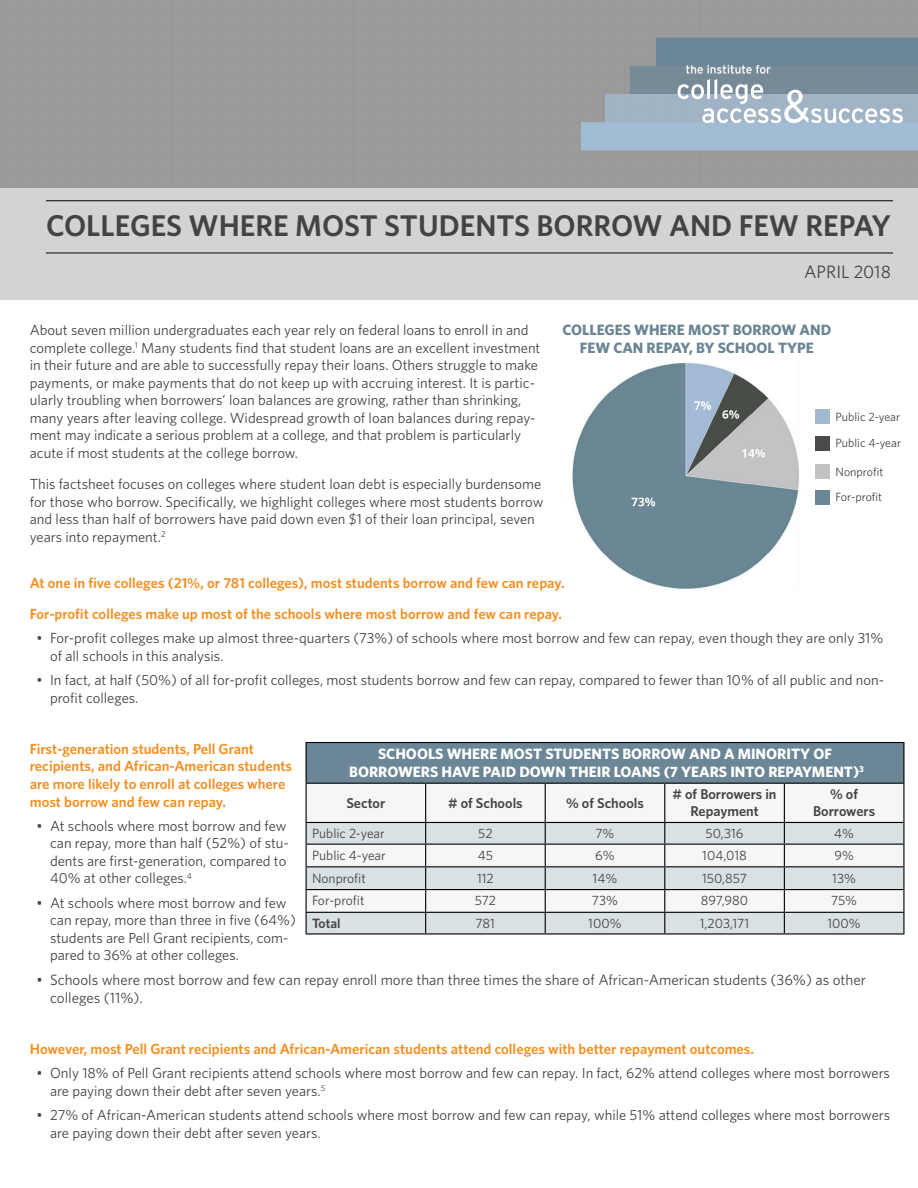
<style>
.page{position:relative;width:918px;height:1188px;background:#fff}
.page>*{position:absolute;margin:0;border:0;box-sizing:border-box;transform-origin:0 0}
.t1{font:600 30px "Whitney K";color:#434345}
.t2{font:18px "Whitney K";color:#434345}
.t3{font:15px/18px "Whitney K";color:#434345}
.t4{font:700 15px/18px "Whitney K";color:#fff;text-align:center}
.t5{font:700 15px/18px "Whitney K";color:#6a8594;text-align:center}
.t6{font:14.7px/17.5px "Whitney K";color:#434345}
.t7{font:600 14.7px/17.5px "Whitney K";color:#f58f22}
.t8{font:600 14.25px/17.1px "Whitney K";color:#434345;text-align:center}
.t9{font:13.5px "Whitney K";color:#434345}
.t10{font:600 13.5px "Whitney K";color:#434345}
.t11{font:12px/25.5px "Whitney K";color:#434345}
</style>
<div class="page">
<div style="left:0;top:186px;width:918px;height:114px;background:#d3d3d3"></div>
<img style="left:360px;top:0;width:558px;height:188px">
<div style="left:0;top:0;width:173px;height:188px;background:#9a9b9a"></div>
<div style="left:32px;top:200px;width:876px;height:53px;border:1px solid #000"></div>
<div style="left:0;top:198px;width:45px;height:61px;background:#d3d3d3"></div>
<div style="left:894px;top:194px;width:21px;height:62px;background:#d3d3d3"></div>
<div style="left:306px;top:743px;width:598px;height:40px;background:#6b8696"></div>
<div style="left:307px;top:784px;width:596px;height:38px;background:#f6f6f6"></div>
<svg style="left:307px;top:823px;width:596px;height:110px;fill:#dae1e5"></svg>
<hr style="left:306px;top:742px;width:120px;height:1px;background:#000">
<hr style="left:306px;top:743px;width:1px;height:40px;background:#000">
<hr style="left:426px;top:742px;width:119px;height:1px;background:#000">
<hr style="left:545px;top:742px;width:120px;height:1px;background:#000">
<hr style="left:665px;top:742px;width:119px;height:1px;background:#000">
<hr style="left:784px;top:742px;width:121px;height:1px;background:#000">
<hr style="left:903px;top:743px;width:1px;height:40px;background:#000">
<hr style="left:306px;top:783px;width:120px;height:1px;background:#000">
<hr style="left:426px;top:783px;width:119px;height:1px;background:#000">
<hr style="left:545px;top:783px;width:120px;height:1px;background:#000">
<hr style="left:665px;top:783px;width:119px;height:1px;background:#000">
<hr style="left:784px;top:783px;width:121px;height:1px;background:#000">
<hr style="left:306px;top:784px;width:1px;height:38px;background:#000">
<hr style="left:425px;top:784px;width:1px;height:38px;background:#000">
<hr style="left:545px;top:784px;width:1px;height:38px;background:#000">
<hr style="left:664px;top:784px;width:1px;height:38px;background:#000">
<hr style="left:784px;top:784px;width:1px;height:38px;background:#000">
<hr style="left:903px;top:784px;width:1px;height:38px;background:#000">
<hr style="left:306px;top:822px;width:120px;height:1px;background:#000">
<hr style="left:426px;top:822px;width:119px;height:1px;background:#000">
<hr style="left:545px;top:822px;width:120px;height:1px;background:#000">
<hr style="left:665px;top:822px;width:119px;height:1px;background:#000">
<hr style="left:784px;top:822px;width:121px;height:1px;background:#000">
<hr style="left:306px;top:844px;width:120px;height:1px;background:#000">
<hr style="left:426px;top:844px;width:119px;height:1px;background:#000">
<hr style="left:545px;top:844px;width:120px;height:1px;background:#000">
<hr style="left:665px;top:844px;width:119px;height:1px;background:#000">
<hr style="left:784px;top:844px;width:121px;height:1px;background:#000">
<hr style="left:306px;top:866px;width:120px;height:1px;background:#000">
<hr style="left:426px;top:866px;width:119px;height:1px;background:#000">
<hr style="left:545px;top:866px;width:120px;height:1px;background:#000">
<hr style="left:665px;top:866px;width:119px;height:1px;background:#000">
<hr style="left:784px;top:866px;width:121px;height:1px;background:#000">
<hr style="left:306px;top:889px;width:120px;height:1px;background:#000">
<hr style="left:426px;top:889px;width:119px;height:1px;background:#000">
<hr style="left:545px;top:889px;width:120px;height:1px;background:#000">
<hr style="left:665px;top:889px;width:119px;height:1px;background:#000">
<hr style="left:784px;top:889px;width:121px;height:1px;background:#000">
<hr style="left:306px;top:912px;width:120px;height:1px;background:#000">
<svg style="left:306px;top:823px;width:1px;height:110px"></svg>
<hr style="left:426px;top:912px;width:119px;height:1px;background:#000">
<svg style="left:425px;top:823px;width:1px;height:110px"></svg>
<hr style="left:545px;top:912px;width:120px;height:1px;background:#000">
<svg style="left:545px;top:823px;width:1px;height:110px"></svg>
<hr style="left:665px;top:912px;width:119px;height:1px;background:#000">
<svg style="left:664px;top:823px;width:1px;height:110px"></svg>
<hr style="left:784px;top:912px;width:121px;height:1px;background:#000">
<svg style="left:784px;top:823px;width:1px;height:110px"></svg>
<svg style="left:903px;top:823px;width:1px;height:110px"></svg>
<hr style="left:306px;top:933px;width:120px;height:2px;background:#000">
<hr style="left:426px;top:933px;width:119px;height:2px;background:#000">
<hr style="left:545px;top:933px;width:120px;height:2px;background:#000">
<hr style="left:665px;top:933px;width:119px;height:2px;background:#000">
<hr style="left:784px;top:933px;width:121px;height:2px;background:#000">
<div style="left:816px;top:410px;width:14px;height:14px;background:#a1bacf"></div>
<div style="left:816px;top:436px;width:14px;height:14px;background:#4a4a4a"></div>
<div style="left:816px;top:464px;width:14px;height:14px;background:#c2c2c2"></div>
<div style="left:816px;top:491px;width:14px;height:14px;background:#6b8696"></div>
<img style="left:572px;top:362px;width:227px;height:227px">
<h1 class="t1" style="left:46px;top:207px;width:846px">Colleges Where Most Students Borrow and Few Repay</h1>
<p class="t2" style="left:804px;top:261px;width:88px">april 2018</p>
<p class="t6" style="left:30px;top:321px;width:512px">About seven million undergraduates each year rely on federal loans to enroll in and complete college.<sup>1</sup> Many students find that student loans are an excellent investment in their future and are able to successfully repay their loans. Others struggle to make payments, or make payments that do not keep up with accruing interest. It is partic&shy;ularly troubling when borrowers’ loan balances are growing, rather than shrinking, many years after leaving college. Widespread growth of loan balances during repay&shy;ment may indicate a serious problem at a college, and that problem is particularly acute if most students at the college borrow.</p>
<p class="t6" style="left:30px;top:475px;width:515px">This factsheet focuses on colleges where student loan debt is especially burdensome for those who borrow. Specifically, we highlight colleges where most students borrow and less than half of borrowers have paid down even $1 of their loan principal, seven years into repayment.<sup>2</sup></p>
<p class="t5" style="left:562px;top:320px;width:270px">COLLEGES WHERE MOST BORROW AND<br>FEW CAN REPAY, BY SCHOOL TYPE</p>
<p class="t11" style="left:836px;top:404px;width:67px">Public 2-year<br>Public 4-year</p>
<p class="t11" style="left:836px;top:458px;width:49px">Nonprofit<br>For-profit</p>
<p class="t7" style="left:30px;top:567px;width:536px;line-height:31px">At one in five colleges (21%, or 781 colleges), most students borrow and few can repay.<br>For-profit colleges make up most of the schools where most borrow and few can repay.</p>
<p class="t6" style="left:50px;top:629px;width:835px;text-indent:-13px">• For-profit colleges make up almost three-quarters (73%) of schools where most borrow and few can repay, even though they are only 31% of all schools in this analysis.</p>
<p class="t6" style="left:50px;top:671px;width:835px;line-height:18px;text-indent:-13px">• I n fact, at half (50%) of all for-profit colleges, most students borrow and few can repay, compared to fewer than 10% of all public and non&shy;profit colleges.</p>
<p class="t7" style="left:30px;top:740px;width:264px">First-generation students, Pell Grant recipients, and African-American students are more likely to enroll at colleges where most borrow and few can repay.</p>
<p class="t6" style="left:50px;top:817px;width:240px;text-indent:-13px">• At schools where most borrow and few can repay, more than half (52%) of stu&shy;dents are first-generation, compared to 40% at other colleges.<sup>4</sup></p>
<p class="t6" style="left:50px;top:894px;width:247px;text-indent:-13px">• At schools where most borrow and few can repay, more than three in five (64%) students are Pell Grant recipients, com&shy;pared to 36% at other colleges.</p>
<p class="t3" style="left:50px;top:971px;width:817px;text-indent:-14px">• Schools where most borrow and few can repay enroll more than three times the share of African-American students (36%) as other colleges (11%).</p>
<p class="t7" style="left:30px;top:1040px;width:726px">However, most Pell Grant recipients and African-American students attend colleges with better repayment outcomes.</p>
<p class="t6" style="left:50px;top:1064px;width:841px;text-indent:-13px">• Only 18% of Pell Grant recipients attend schools where most borrow and few can repay. I n fact, 62% attend colleges where most borrowers are paying down their debt after seven years.<sup>5</sup></p>
<p class="t6" style="left:50px;top:1106px;width:842px;line-height:18px;text-indent:-13px">• 27% of African-American students attend schools where most borrow and few can repay, while 51% attend colleges where most borrowers are paying down their debt after seven years.</p>
<p class="t4" style="left:349px;top:745px;width:516px">SCHOOLS WHERE MOST STUDENTS BORROW AND A MINORITY OF<br>BORROWERS HAVE PAID DOWN THEIR LOANS (7 YEARS INTO REPAYMENT)<sup>3</sup></p>
<p class="t8" style="left:346px;top:794px;width:40px">Sector</p>
<p class="t8" style="left:448px;top:794px;width:76px"># of Schools</p>
<p class="t8" style="left:566px;top:794px;width:79px">% of Schools</p>
<p class="t8" style="left:673px;top:785px;width:105px"># of Borrowers in<br>Repayment</p>
<p class="t8" style="left:813px;top:785px;width:64px">% of<br>Borrowers</p>
<p class="t9" style="left:312px;top:825px;width:74px">Public 2-year</p>
<p class="t9" style="left:478px;top:825px;width:16px">52</p>
<p class="t9" style="left:595px;top:825px;width:21px">7%</p>
<p class="t9" style="left:706px;top:825px;width:40px">50,316</p>
<p class="t9" style="left:834px;top:825px;width:21px">4%</p>
<p class="t9" style="left:312px;top:847px;width:75px">Public 4-year</p>
<p class="t9" style="left:478px;top:847px;width:17px">45</p>
<p class="t9" style="left:595px;top:847px;width:21px">6%</p>
<p class="t9" style="left:702px;top:847px;width:46px">104,018</p>
<p class="t9" style="left:834px;top:847px;width:21px">9%</p>
<p class="t9" style="left:312px;top:870px;width:55px">Nonprofit</p>
<p class="t9" style="left:477px;top:870px;width:18px">112</p>
<p class="t9" style="left:593px;top:870px;width:26px">14%</p>
<p class="t9" style="left:702px;top:870px;width:46px">150,857</p>
<p class="t9" style="left:832px;top:870px;width:25px">13%</p>
<p class="t9" style="left:312px;top:893px;width:54px">For-profit</p>
<p class="t9" style="left:475px;top:893px;width:23px">572</p>
<p class="t9" style="left:592px;top:893px;width:28px">73%</p>
<p class="t9" style="left:701px;top:893px;width:49px">897,980</p>
<p class="t9" style="left:831px;top:893px;width:28px">75%</p>
<p class="t10" style="left:312px;top:915px;width:30px">Total</p>
<p class="t9" style="left:476px;top:915px;width:21px">781</p>
<p class="t9" style="left:588px;top:915px;width:35px">100%</p>
<p class="t9" style="left:700px;top:915px;width:51px">1,203,171</p>
<p class="t9" style="left:827px;top:915px;width:35px">100%</p>
</div>
